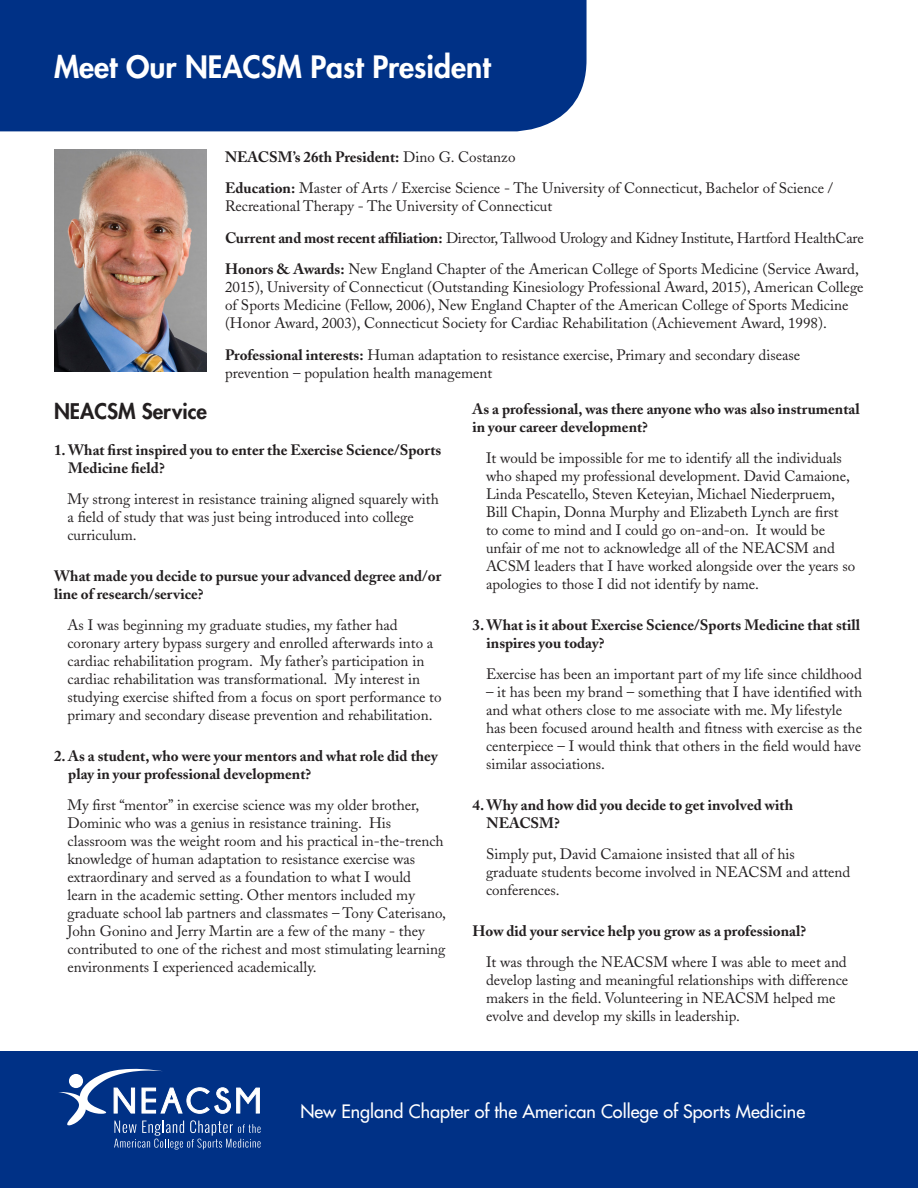
<style>
.page{position:relative;width:918px;height:1188px;background:#fff}
.page>*{position:absolute;margin:0;border:0;box-sizing:border-box;transform-origin:0 0}
.NEACSM_past_pres_hea{font:800 30px "Futura";color:#fff}
.NEACSM_past_pres_sub{font:800 21px "Futura";color:#231f20}
.t1{font:18px "Futura";color:#fff}
.NEACSM_past_pres_ans{font:15px/18px "Adobe Caslon";color:#231f20}
.NEACSM_past_pres_int{font:15px/18px "Adobe Caslon";color:#231f20}
.NEACSM_past_pres_que{font:700 15px/18px "Adobe Caslon";color:#231f20}
.NEACSM_past_pres_int-2{font:15px "Adobe Caslon";letter-spacing:-.02em;color:#231f20}
.NEACSM_past_pres_int-3{font:700 15px "Adobe Caslon";color:#231f20}
.s1{font-weight:400}
.s2{font-weight:700}
</style>
<div class="page">
<div style="left:0;top:1052px;width:918px;height:136px;background:#003186"></div>
<svg style="left:59px;top:1069px;width:202px;height:81px"></svg>
<div style="left:0;top:0;width:587px;height:131px;background:#003186"></div>
<img style="left:54px;top:149px;width:153px;height:222px">
<p class="NEACSM_past_pres_hea" style="left:54px;top:47px;width:438px">Meet Our NEACSM Past President</p>
<p class="NEACSM_past_pres_int-3" style="left:225px;top:148px;width:292px">NEACSM’s 26th President: <span class="s1">Dino G. Costanzo</span></p>
<p class="NEACSM_past_pres_int" style="left:225px;top:180px;width:610px"><span class="s2">Education:</span> Master of Arts / Exercise Science - The University of Connecticut, Bachelor of Science /<br>Recreational Therapy - The University of Connecticut</p>
<p class="NEACSM_past_pres_int-2" style="left:225px;top:229px;width:640px"><span class="s2">Current and most recent affiliation:</span> Director, Tallwood Urology and Kidney Institute, Hartford HealthCare</p>
<p class="NEACSM_past_pres_int" style="left:225px;top:261px;width:640px"><span class="s2">Honors &amp; Awards:</span> New England Chapter of the American College of Sports Medicine (Service Award, 2015), University of Connecticut (Outstanding Kinesiology Professional Award, 2015), American College of Sports Medicine (Fellow, 2006), New England Chapter of the American College of Sports Medicine (Honor Award, 2003), Connecticut Society for Cardiac Rehabilitation (Achievement Award, 1998).</p>
<p class="NEACSM_past_pres_int" style="left:225px;top:346px;width:577px"><span class="s2">Professional interests:</span> Human adaptation to resistance exercise, Primary and secondary disease prevention – population health management</p>
<p class="NEACSM_past_pres_sub" style="left:54px;top:397px;width:155px">NEACSM Service</p>
<p class="NEACSM_past_pres_que" style="left:68px;top:441px;width:375px;text-indent:-14px">1. What first inspired you to enter the Exercise Science/Sports<br>Medicine field?</p>
<p class="NEACSM_past_pres_ans" style="left:68px;top:490px;width:373px">My strong interest in resistance training aligned squarely with a field of study that was just being introduced into college curriculum.</p>
<p class="NEACSM_past_pres_que" style="left:54px;top:567px;width:389px">What made you decide to pursue your advanced degree and/or line of research/service?</p>
<p class="NEACSM_past_pres_ans" style="left:68px;top:616px;width:376px">As I was beginning my graduate studies, my father had coronary artery bypass surgery and enrolled afterwards into a cardiac rehabilitation program. My father’s participation in cardiac rehabilitation was transformational. My interest in studying exercise shifted from a focus on sport performance to primary and secondary disease prevention and rehabilitation.</p>
<p class="NEACSM_past_pres_que" style="left:68px;top:747px;width:371px;text-indent:-14px">2. As a student, who were your mentors and what role did they play in your professional development?</p>
<p class="NEACSM_past_pres_ans" style="left:68px;top:796px;width:380px">My first “mentor” in exercise science was my older brother, Dominic who was a genius in resistance training. His classroom was the weight room and his practical in-the-trench knowledge of human adaptation to resistance exercise was extraordinary and served as a foundation to what I would<br>learn in the academic setting. Other mentors included my graduate school lab partners and classmates – Tony Caterisano, John Gonino and Jerry Martin are a few of the many - they contributed to one of the richest and most stimulating learning environments I experienced academically.</p>
<p class="NEACSM_past_pres_que" style="left:472px;top:400px;width:389px">As a professional, was there anyone who was also instrumental in your career development?</p>
<p class="NEACSM_past_pres_ans" style="left:486px;top:449px;width:371px">It would be impossible for me to identify all the individuals who shaped my professional development. David Camaione, Linda Pescatello, Steven Keteyian, Michael Niederpruem, Bill Chapin, Donna Murphy and Elizabeth Lynch are first<br>to come to mind and I could go on-and-on. It would be unfair of me not to acknowledge all of the NEACSM and ACSM leaders that I have worked alongside over the years so apologies to those I did not identify by name.</p>
<p class="NEACSM_past_pres_que" style="left:487px;top:616px;width:375px;text-indent:-14px">3. What is it about Exercise Science/Sports Medicine that still inspires you today?</p>
<p class="NEACSM_past_pres_ans" style="left:486px;top:665px;width:377px">Exercise has been an important part of my life since childhood</p>
<p class="NEACSM_past_pres_ans" style="left:486px;top:683px;width:378px">– it has been my brand – something that I have identified with and what others close to me associate with me. My lifestyle has been focused around health and fitness with exercise as the centerpiece – I would think that others in the field would have similar associations.</p>
<p class="NEACSM_past_pres_que" style="left:487px;top:796px;width:308px;text-indent:-14px">4. Why and how did you decide to get involved with<br>NEACSM?</p>
<p class="NEACSM_past_pres_ans" style="left:486px;top:845px;width:366px">Simply put, David Camaione insisted that all of his graduate students become involved in NEACSM and attend conferences.</p>
<p class="NEACSM_past_pres_que" style="left:472px;top:922px;width:335px">How did your service help you grow as a professional?</p>
<p class="NEACSM_past_pres_ans" style="left:486px;top:953px;width:364px">It was through the NEACSM where I was able to meet and develop lasting and meaningful relationships with difference makers in the field. Volunteering in NEACSM helped me evolve and develop my skills in leadership.</p>
<p class="t1" style="left:300px;top:1100px;width:506px">New England Chapter of the American College of Sports Medicine</p>
</div>
